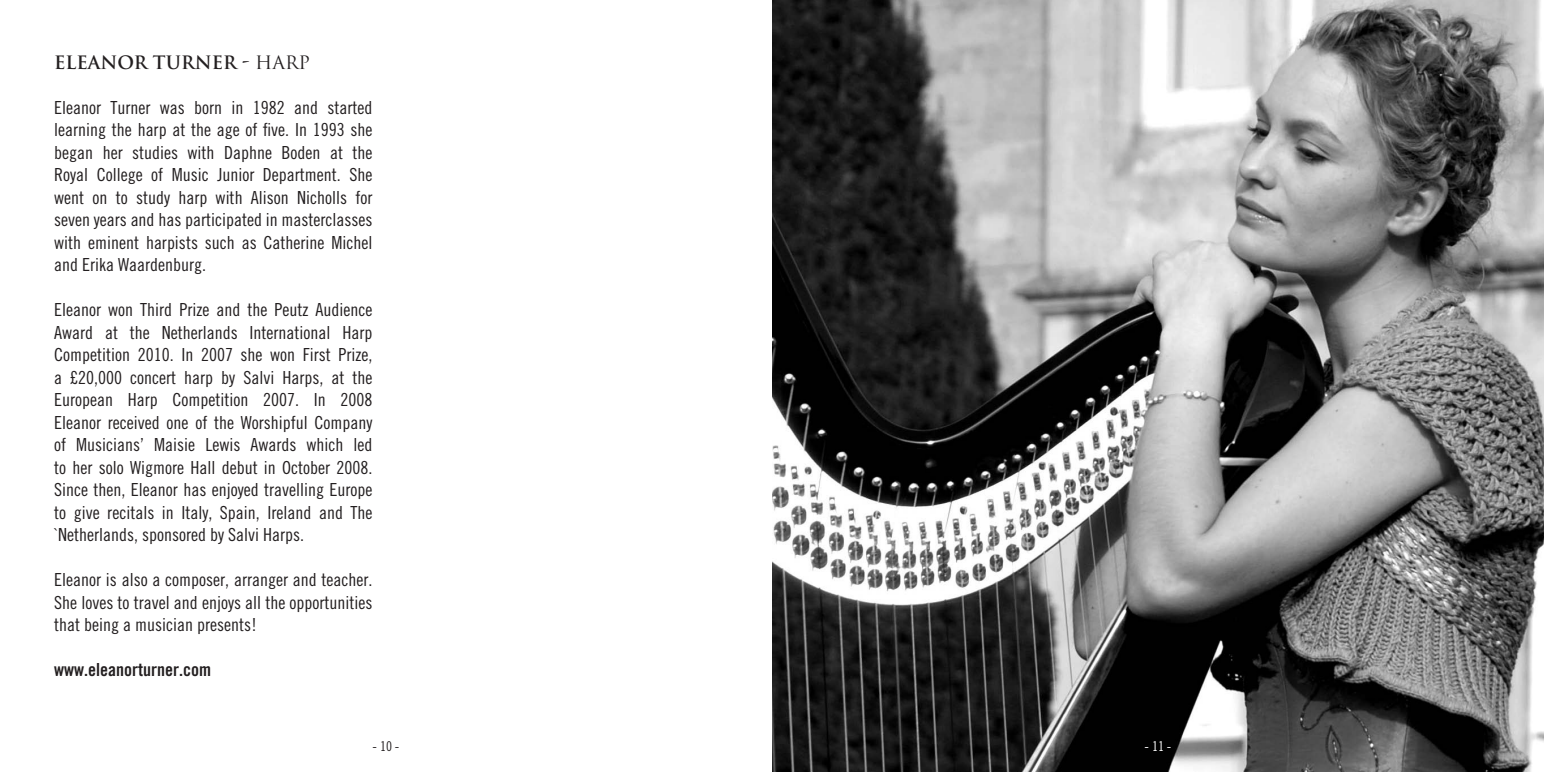
<style>
.page{position:relative;width:1544px;height:772px;background:#fff}
.page>*{position:absolute;margin:0;border:0;box-sizing:border-box;transform-origin:0 0}
.t1{font:18px/22.5px "Trade Gothic Cond Eighteen";color:#231f20;text-align:justify}
.t2{font:18px "Trade Gothic Bold Cond Twenty";color:#231f20}
.t3{font:700 18px "Trajan";color:#231f20}
.t4{font:13.5px "Trade Gothic Cond Eighteen";color:#231f20}
.t5{font:13.5px "Trade Gothic Cond Eighteen";color:#fff}
.s1{font-weight:400}
</style>
<div class="page">
<img style="left:772px;top:0;width:771px;height:772px">
<p class="t3" style="left:54px;top:51px;width:257px">ELEANOR TURNER - <span class="s1">HARP</span></p>
<p class="t1" style="left:54px;top:96px;width:320px">Eleanor Turner was born in 1982 and started learning the harp at the age of five. In 1993 she began her studies with Daphne Boden at the Royal College of Music Junior Department. She went on to study harp with Alison Nicholls for seven years and has participated in masterclasses with eminent harpists such as Catherine Michel and Erika Waardenburg.</p>
<p class="t1" style="left:54px;top:298px;width:320px">Eleanor won Third Prize and the Peutz Audience Award at the Netherlands International Harp Competition 2010. In 2007 she won First Prize, a £20,000 concert harp by Salvi Harps, at the European Harp Competition 2007. In 2008<br>Eleanor received one of the Worshipful Company of Musicians’ Maisie Lewis Awards which led to her solo Wigmore Hall debut in October 2008.<br>Since then, Eleanor has enjoyed travelling Europe to give recitals in Italy, Spain, Ireland and The `Netherlands, sponsored by Salvi Harps.</p>
<p class="t1" style="left:54px;top:568px;width:320px">Eleanor is also a composer, arranger and teacher.<br>She loves to travel and enjoys all the opportunities that being a musician presents!</p>
<p class="t2" style="left:54px;top:659px;width:158px">www.eleanorturner.com</p>
<p class="t4" style="left:372px;top:738px;width:28px">- 10 -</p>
<p class="t5" style="left:1144px;top:738px;width:28px">- 11 -</p>
</div>
